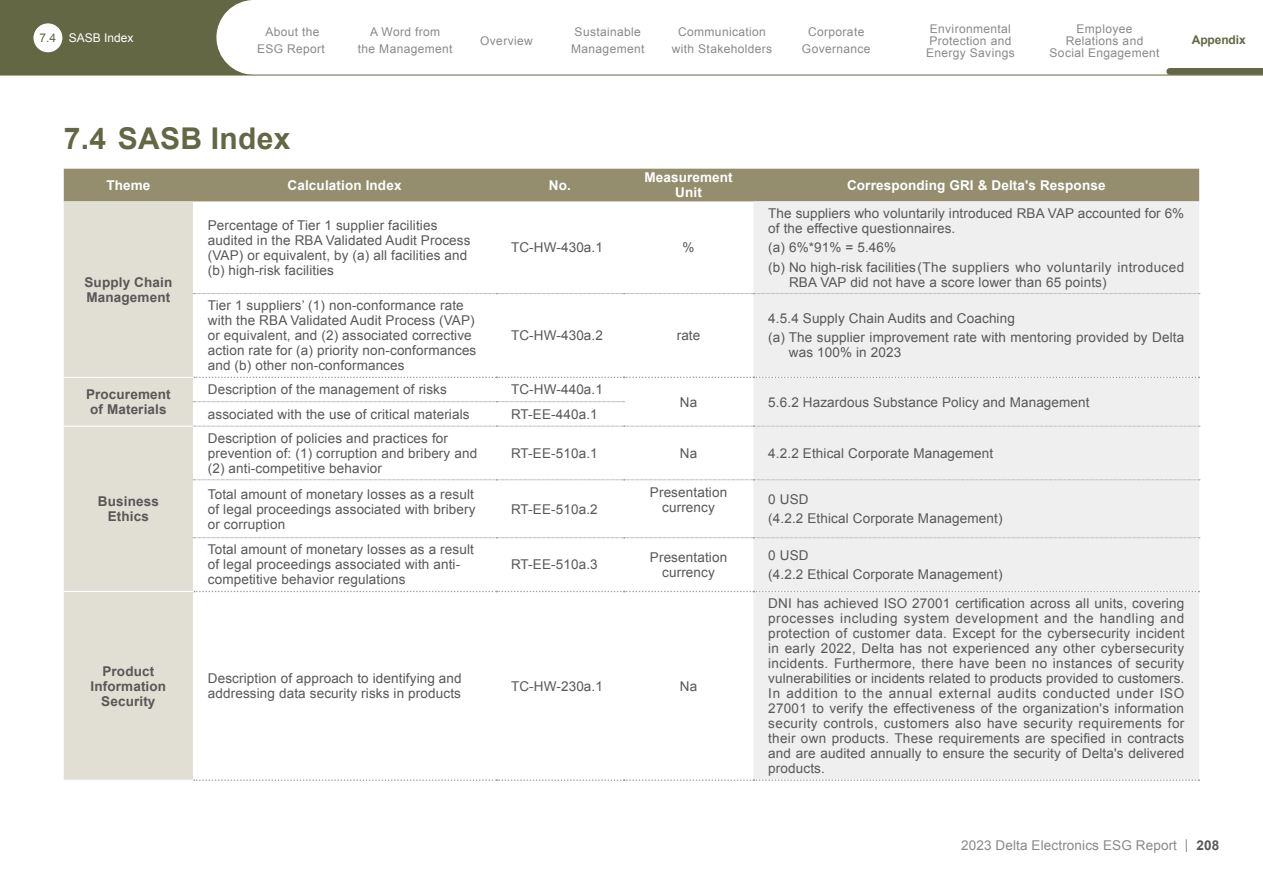
<style>
.page{position:relative;width:1263px;height:893px;background:#fff}
.page>*{position:absolute;margin:0;border:0;box-sizing:border-box;transform-origin:0 0}
.t1{font:700 30px "Arial";letter-spacing:.01em;color:#646744}
.t2{font:13.5px/15px "Arial";letter-spacing:.01em;color:#595757}
.t3{font:700 13.5px/15px "Arial";letter-spacing:.01em;color:#595757;text-align:center}
.t4{font:13.5px/19.2px "Arial";letter-spacing:.03em;color:#595757}
.t5{font:700 13.5px/15px "Arial";letter-spacing:.01em;color:#fff;text-align:center}
.t6{font:13.5px "Arial";letter-spacing:.01em;color:#898989}
.t7{font:12px/16.5px "Arial";letter-spacing:.03em;color:#898989;text-align:center}
.t8{font:12px "Arial";color:#fff}
.t9{font:700 12px "Arial";letter-spacing:-.01em;color:#646744}
.t10{font:12px "Arial";color:#646744}
.s1{font-weight:700;color:#595757}
</style>
<div class="page">
<div style="left:64px;top:169px;width:1135px;height:32px;background:#948e6e"></div>
<div style="left:64px;top:201px;width:129px;height:578px;background:#e1ded3"></div>
<div style="left:753px;top:201px;width:446px;height:578px;background:#efefef"></div>
<svg style="left:193px;top:293px;width:1007px;height:1px"></svg>
<svg style="left:193px;top:401px;width:431px;height:1px"></svg>
<svg style="left:193px;top:480px;width:1007px;height:1px"></svg>
<svg style="left:193px;top:537px;width:1007px;height:1px"></svg>
<svg style="left:64px;top:377px;width:1135px;height:1px"></svg>
<svg style="left:64px;top:426px;width:1136px;height:1px"></svg>
<svg style="left:64px;top:591px;width:1135px;height:1px"></svg>
<svg style="left:64px;top:779px;width:1135px;height:2px"></svg>
<div style="left:0;top:0;width:253px;height:75px;background:#646744"></div>
<div style="left:216px;top:0;width:75px;height:75px;background:#fff;border-radius:50%"></div>
<hr style="left:0;top:75px;width:1263px;height:1px;background:#646744">
<svg style="left:1166px;top:68px;width:97px;height:7px"></svg>
<div style="left:33px;top:23px;width:29px;height:29px;background:#fff;border-radius:50%"></div>
<p class="t7" style="left:257px;top:24px;width:69px">About the<br>ESG Report</p>
<p class="t7" style="left:358px;top:24px;width:96px">A Word from<br>the Management</p>
<p class="t7" style="left:480px;top:32px;width:54px">Overview</p>
<p class="t7" style="left:571px;top:24px;width:75px;text-align:left">Sustainable<br>Management</p>
<p class="t7" style="left:672px;top:24px;width:102px">Communication with Stakeholders</p>
<p class="t7" style="left:802px;top:24px;width:70px">Corporate<br>Governance</p>
<p class="t7" style="left:926px;top:22px;width:90px;line-height:12px">Environmental<br>Protection and<br>Energy Savings</p>
<p class="t7" style="left:1049px;top:22px;width:111px;line-height:12px">Employee<br>Relations and<br>Social Engagement</p>
<p class="t8" style="left:69px;top:30px;width:66px">SASB Index</p>
<p class="t10" style="left:40px;top:30px;width:18px">7.4</p>
<p class="t9" style="left:1192px;top:32px;width:55px">Appendix</p>
<h1 class="t1" style="left:64px;top:119px;width:228px">7.4 SASB Index</h1>
<p class="t5" style="left:106px;top:178px;width:46px">Theme</p>
<p class="t5" style="left:288px;top:178px;width:115px">Calculation Index</p>
<p class="t5" style="left:549px;top:178px;width:24px">No.</p>
<p class="t5" style="left:644px;top:171px;width:90px">Measurement<br>Unit</p>
<p class="t5" style="left:847px;top:178px;width:260px">Corresponding GRI &amp; Delta's Response</p>
<p class="t3" style="left:84px;top:275px;width:89px;text-align:left">Supply Chain<br>Management</p>
<p class="t2" style="left:208px;top:218px;width:264px">Percentage of Tier 1 supplier facilities audited in the RBA Validated Audit Process (VAP) or equivalent, by (a) all facilities and (b) high-risk facilities</p>
<p class="t2" style="left:208px;top:298px;width:270px">Tier 1 suppliers’ (1) non-conformance rate with the RBA Validated Audit Process (VAP) or equivalent, and (2) associated corrective action rate for (a) priority non-conformances and (b) other non-conformances</p>
<p class="t2" style="left:511px;top:240px;width:93px">TC-HW-430a.1</p>
<p class="t2" style="left:682px;top:240px;width:14px">%</p>
<p class="t2" style="left:511px;top:328px;width:93px">TC-HW-430a.2</p>
<p class="t2" style="left:677px;top:328px;width:25px">rate</p>
<p class="t2" style="left:768px;top:206px;width:417px">The suppliers who voluntarily introduced RBA VAP accounted for 6% of the effective questionnaires.</p>
<p class="t4" style="left:768px;top:238px;width:417px">(a) 6%*91% = 5.46%<br>(b) No high-risk facilities(The suppliers who voluntarily introduced</p>
<p class="t2" style="left:789px;top:274px;width:319px">RBA VAP did not have a score lower than 65 points)</p>
<p class="t2" style="left:768px;top:309px;width:417px;line-height:19.2px">4.5.4 Supply Chain Audits and Coaching<br>(a) The supplier improvement rate with mentoring provided by Delta</p>
<p class="t2" style="left:789px;top:345px;width:114px">was 100% in 2023</p>
<p class="t3" style="left:86px;top:387px;width:86px">Procurement of Materials</p>
<p class="t2" style="left:208px;top:382px;width:241px">Description of the management of risks</p>
<p class="t2" style="left:511px;top:382px;width:93px">TC-HW-440a.1</p>
<p class="t2" style="left:208px;top:407px;width:263px">associated with the use of critical materials</p>
<p class="t2" style="left:511px;top:407px;width:88px">RT-EE-440a.1</p>
<p class="t2" style="left:680px;top:394px;width:19px">Na</p>
<p class="t2" style="left:768px;top:394px;width:323px">5.6.2 Hazardous Substance Policy and Management</p>
<p class="t3" style="left:98px;top:494px;width:62px">Business<br>Ethics</p>
<p class="t2" style="left:208px;top:431px;width:271px">Description of policies and practices for prevention of: (1) corruption and bribery and (2) anti-competitive behavior</p>
<p class="t2" style="left:208px;top:486px;width:269px">Total amount of monetary losses as a result of legal proceedings associated with bribery or corruption</p>
<p class="t2" style="left:208px;top:542px;width:268px">Total amount of monetary losses as a result of legal proceedings associated with anti&shy;competitive behavior regulations</p>
<p class="t2" style="left:511px;top:446px;width:88px">RT-EE-510a.1</p>
<p class="t2" style="left:680px;top:446px;width:19px">Na</p>
<p class="t2" style="left:768px;top:446px;width:227px">4.2.2 Ethical Corporate Management</p>
<p class="t2" style="left:511px;top:501px;width:88px">RT-EE-510a.2</p>
<p class="t2" style="left:650px;top:484px;width:79px;text-align:center">Presentation currency</p>
<p class="t2" style="left:768px;top:490px;width:236px;line-height:19.2px">0 USD<br>(4.2.2 Ethical Corporate Management)</p>
<p class="t2" style="left:511px;top:557px;width:88px">RT-EE-510a.3</p>
<p class="t2" style="left:650px;top:550px;width:79px;text-align:center">Presentation currency</p>
<p class="t2" style="left:768px;top:546px;width:236px;line-height:19.2px">0 USD<br>(4.2.2 Ethical Corporate Management)</p>
<p class="t3" style="left:91px;top:664px;width:77px">Product<br>Information<br>Security</p>
<p class="t2" style="left:208px;top:671px;width:255px">Description of approach to identifying and addressing data security risks in products</p>
<p class="t2" style="left:511px;top:678px;width:93px">TC-HW-230a.1</p>
<p class="t2" style="left:680px;top:678px;width:19px">Na</p>
<p class="t2" style="left:768px;top:596px;width:418px;text-align:justify">DNI has achieved ISO 27001 certification across all units, covering processes including system development and the handling and protection of customer data. Except for the cybersecurity incident in early 2022, Delta has not experienced any other cybersecurity incidents. Furthermore, there have been no instances of security vulnerabilities or incidents related to products provided to customers.<br>In addition to the annual external audits conducted under ISO 27001 to verify the effectiveness of the organization's information security controls, customers also have security requirements for their own products. These requirements are specified in contracts and are audited annually to ensure the security of Delta's delivered products.</p>
<p class="t6" style="left:961px;top:836px;width:260px">2023 Delta Electronics ESG Report | <span class="s1">208</span></p>
</div>
